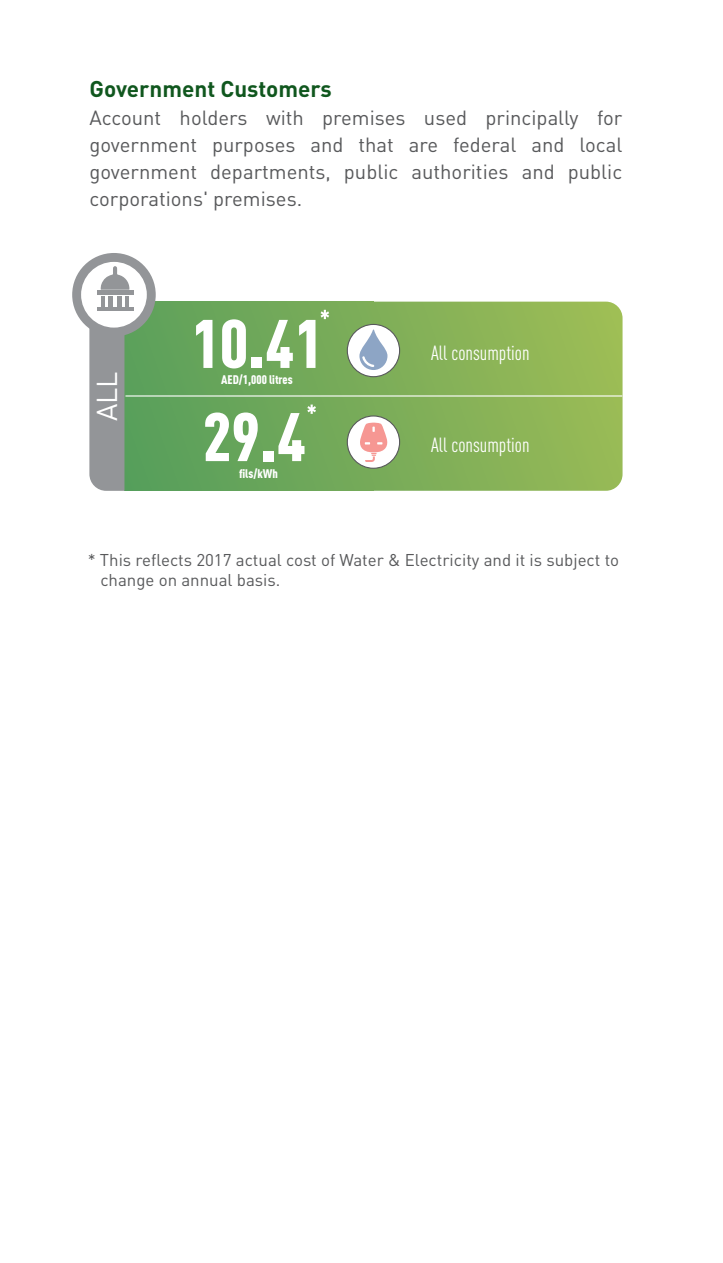
<style>
.page{position:relative;width:723px;height:1263px;background:#fff}
.page>*{position:absolute;margin:0;border:0;box-sizing:border-box;transform-origin:0 0}
.t1{font:900 condensed 67.5px "DINOT";color:#fff}
.t2{font:28.35px "DINOT";color:#fff}
.t3{font:700 22.5px "DINOT";color:#10571e}
.t4{font:20.25px/27px "DINOT";color:#58595b;text-align:justify}
.t5{font:condensed 20.25px "DINOT";color:#fff}
.t6{font:16.8px/20.2px "DINOT";color:#58595b}
.t7{font:900 condensed 12.3px "DINOT";color:#fff}
</style>
<div class="page">
<div style="left:124px;top:302px;width:249px;height:189px;background:linear-gradient(to right,#589f5b,#7bac59)"></div>
<svg style="left:373px;top:302px;width:249px;height:189px;background:#8cb457"></svg>
<div style="left:89px;top:328px;width:35px;height:163px;background:#939598"></div>
<div style="left:72px;top:253px;width:84px;height:83px;background:#939598;border-radius:50%"></div>
<div style="left:81px;top:262px;width:66px;height:66px;background:#fff;border-radius:50%"></div>
<svg style="left:347px;top:324px;width:53px;height:53px"></svg>
<svg style="left:347px;top:415px;width:53px;height:54px"></svg>
<hr style="left:125px;top:395px;width:497px;height:2px;background:#fff">
<svg style="left:101px;top:266px;width:28px;height:24px"></svg>
<hr style="left:97px;top:291px;width:36px;height:4px;background:#939598">
<hr style="left:97px;top:307px;width:36px;height:4px;background:#939598">
<hr style="left:109px;top:296px;width:4px;height:10px;background:#939598">
<hr style="left:117px;top:296px;width:4px;height:10px;background:#939598">
<hr style="left:101px;top:296px;width:4px;height:10px;background:#939598">
<hr style="left:125px;top:296px;width:4px;height:10px;background:#939598">
<svg style="left:320px;top:310px;width:9px;height:9px"></svg>
<svg style="left:307px;top:405px;width:9px;height:9px"></svg>
<p class="t3" style="left:89px;top:75px;width:244px">Government Customers</p>
<p class="t4" style="left:89px;top:104px;width:534px">Account holders with premises used principally for government purposes and that are federal and local government departments, public authorities and public corporations' premises.</p>
<h2 class="t2" style="left:89px;top:421px;width:51px;rotate:-90deg">ALL</h2>
<h1 class="t1" style="left:191px;top:302px;width:133px">10.41</h1>
<p class="t7" style="left:221px;top:371px;width:73px">AED/1,000 litres</p>
<h1 class="t1" style="left:203px;top:395px;width:105px">29.4</h1>
<p class="t7" style="left:239px;top:466px;width:40px">fils/kWh</p>
<p class="t5" style="left:431px;top:341px;width:100px">All consumption</p>
<p class="t5" style="left:431px;top:433px;width:100px">All consumption</p>
<p class="t6" style="left:100px;top:550px;width:520px;text-indent:-13px">* This reflects 2017 actual cost of Water &amp; Electricity and it is subject to change on annual basis.</p>
</div>
